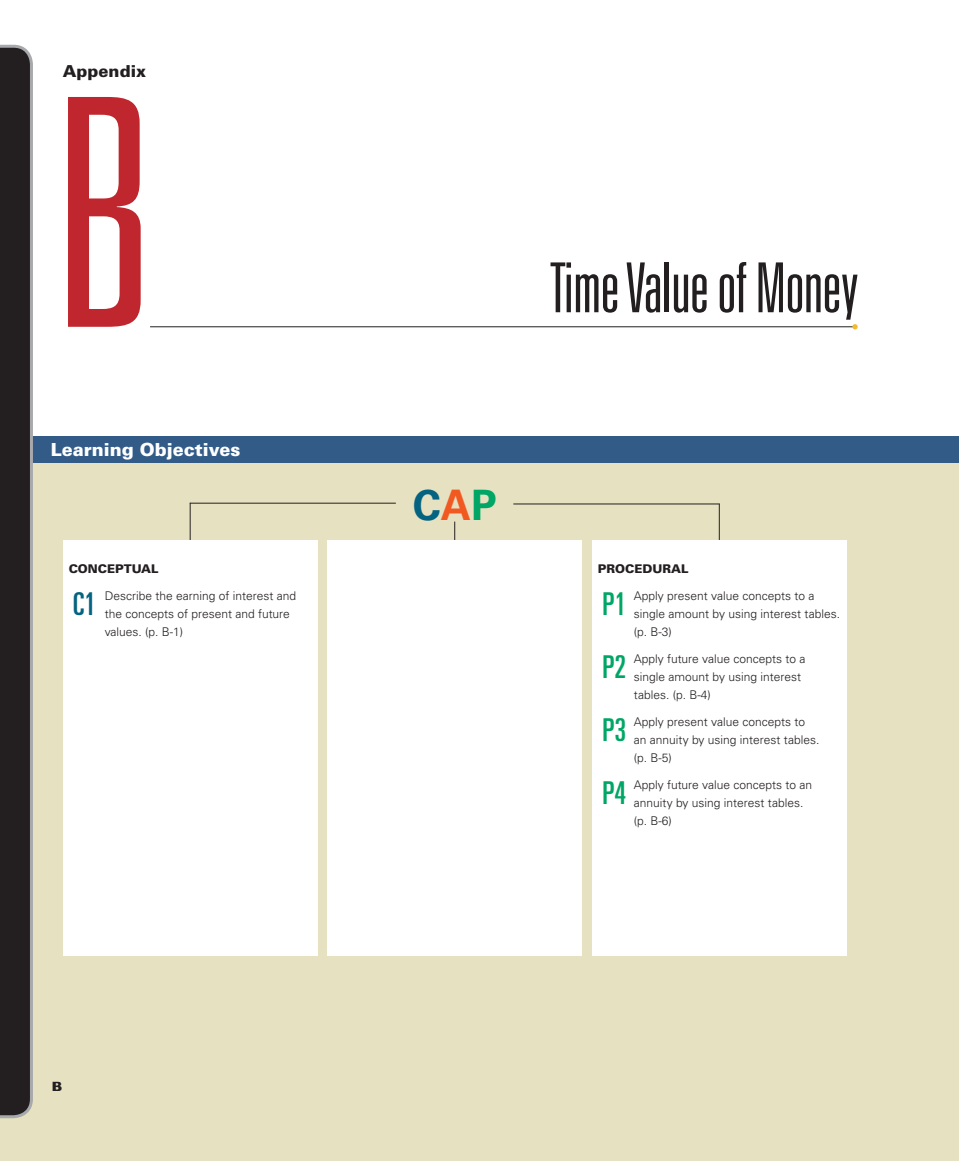
<style>
.page{position:relative;width:959px;height:1161px;background:#fff}
.page>*{position:absolute;margin:0;border:0;box-sizing:border-box;transform-origin:0 0}
.t1{font:300 ultra-condensed 318.3px "Univers LT Std";color:#c0262d}
.t2{font:300 ultra-condensed 69px "Univers LT Std";letter-spacing:-.01em;color:#231f20}
.t3{font:700 42px "Univers LT Std";color:#046380}
.t4{font:ultra-condensed 31.5px "Univers LT Std";color:#00a665}
.t5{font:ultra-condensed 31.5px "Univers LT Std";color:#046380}
.t6{font:900 18px "Univers LT Std";color:#fff}
.t7{font:900 16.5px "Univers LT Std";color:#231f20}
.t8{font:800 13.5px "Gill Sans Std";color:#231f20}
.t9{font:300 12px/18px "Univers LT Std";color:#231f20}
.t10{font:900 12px "Univers LT Std";color:#231f20}
.s1{color:#f15921}
.s2{color:#00a665}
</style>
<div class="page">
<div style="left:0;top:445px;width:958px;height:716px;background:#e6e2c1"></div>
<hr style="left:513px;top:504px;width:206px;height:1px;background:#231f20">
<hr style="left:719px;top:504px;width:1px;height:37px;background:#231f20">
<hr style="left:190px;top:503px;width:206px;height:1px;background:#231f20">
<hr style="left:190px;top:503px;width:1px;height:37px;background:#231f20">
<svg style="left:454px;top:522px;width:1px;height:18px"></svg>
<div style="left:23px;top:436px;width:935px;height:27px;background:#325b88"></div>
<div style="left:63px;top:540px;width:254px;height:416px;background:#fff"></div>
<div style="left:327px;top:540px;width:255px;height:416px;background:#fff"></div>
<div style="left:592px;top:540px;width:254px;height:416px;background:#fff"></div>
<svg style="left:0;top:45px;width:33px;height:1073px;background:#302d2e"></svg>
<hr style="left:150px;top:327px;width:704px;height:1px;background:#231f20">
<svg style="left:852px;top:324px;width:5px;height:5px"></svg>
<h3 class="t7" style="left:63px;top:64px;width:85px">Appendix</h3>
<h1 class="t1" style="left:52px;top:80px;width:108px">B</h1>
<h3 class="t6" style="left:51px;top:442px;width:191px">Learning Objectives</h3>
<p class="t10" style="left:69px;top:564px;width:91px">CONCEPTUAL</p>
<h3 class="t5" style="left:73px;top:590px;width:24px">C1</h3>
<p class="t9" style="left:105px;top:587px;width:193px">Describe the earning of interest and the concepts of present and future values. (p. B-1)</p>
<p class="t8" style="left:52px;top:1082px;width:12px">B</p>
<h2 class="t2" style="left:549px;top:259px;width:311px">Time Value of Money</h2>
<h3 class="t3" style="left:413px;top:487px;width:85px">C<span class="s1">A</span><span class="s2">P</span></h3>
<p class="t10" style="left:598px;top:564px;width:92px">PROCEDURAL</p>
<h3 class="t4" style="left:602px;top:590px;width:25px">P1</h3>
<p class="t9" style="left:634px;top:587px;width:208px">Apply present value concepts to a single amount by using interest tables. (p. B-3)</p>
<h3 class="t4" style="left:602px;top:653px;width:25px">P2</h3>
<p class="t9" style="left:634px;top:650px;width:173px">Apply future value concepts to a single amount by using interest tables. (p. B-4)</p>
<h3 class="t4" style="left:602px;top:716px;width:25px">P3</h3>
<p class="t9" style="left:634px;top:713px;width:187px">Apply present value concepts to an annuity by using interest tables. (p. B-5)</p>
<h3 class="t4" style="left:602px;top:779px;width:25px">P4</h3>
<p class="t9" style="left:634px;top:776px;width:180px">Apply future value concepts to an annuity by using interest tables. (p. B-6)</p>
</div>
